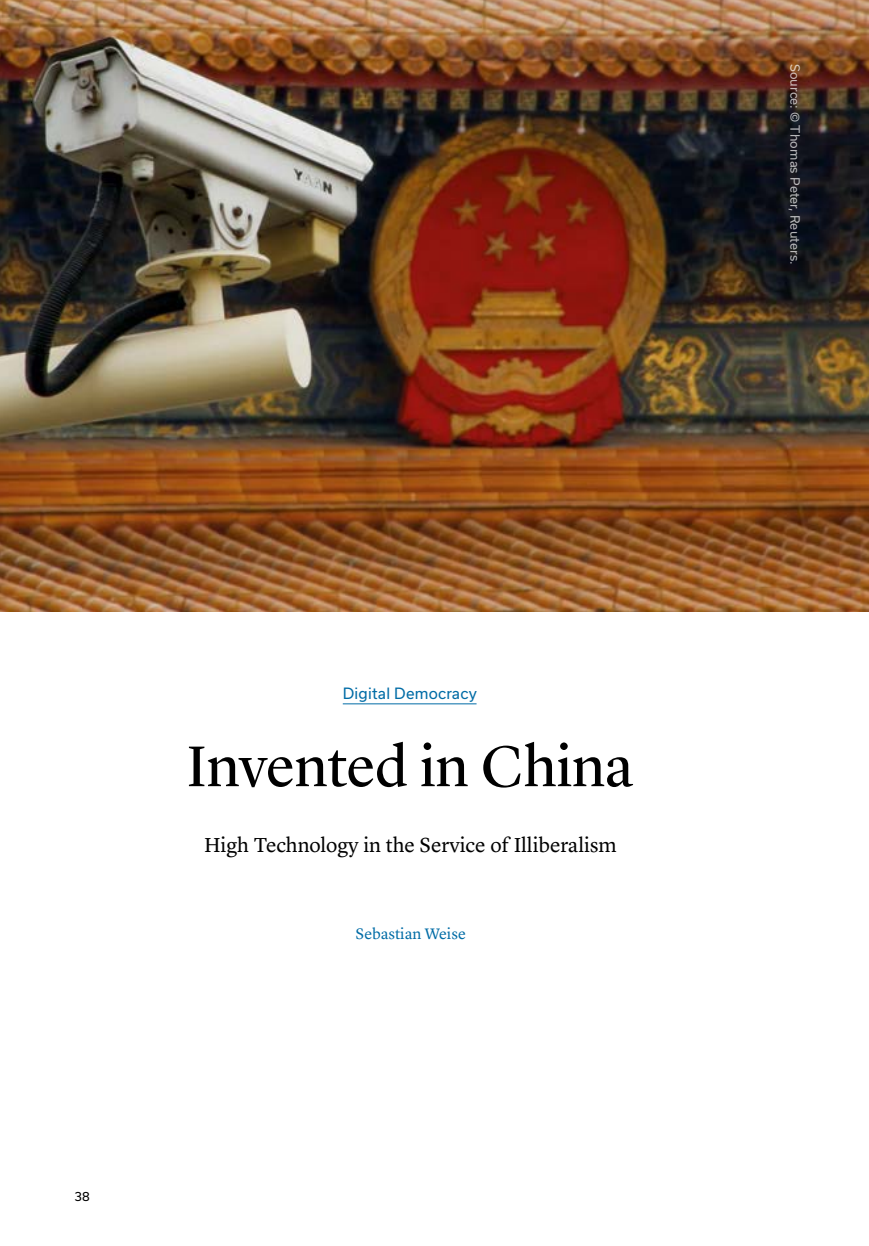
<style>
.page{position:relative;width:869px;height:1246px;background:#fff}
.page>*{position:absolute;margin:0;border:0;box-sizing:border-box;transform-origin:0 0}
.Header1{font:59.5px "Lyon Display";color:#000}
.Header2{font:21px "Lyon Text";letter-spacing:-.005em;color:#000}
.Author{font:15.75px "Lyon Text";color:#006ca6}
.t1{font:14.88px "Usual";letter-spacing:.015em;color:#006ca6}
.t2{font:12.25px "Usual";letter-spacing:.01em;color:#fff}
.t3{font:12.25px "Usual";color:#000}
</style>
<div class="page">
<hr style="left:342px;top:703px;width:134px;height:1px;background:#006ca6">
<img style="left:0;top:0;width:868px;height:611px">
<p class="t2" style="left:801px;top:64px;width:202px;rotate:90deg">Source: © Thomas Peter, Reuters.</p>
<p class="t1" style="left:342px;top:684px;width:135px">Digital Democracy</p>
<p class="Header1" style="left:187px;top:721px;width:447px">Invented in China</p>
<p class="Header2" style="left:204px;top:828px;width:414px">High Technology in the Service of Illiberalism</p>
<p class="Author" style="left:356px;top:921px;width:111px">Sebastian Weise</p>
<p class="t3" style="left:74px;top:1188px;width:17px">38</p>
</div>
